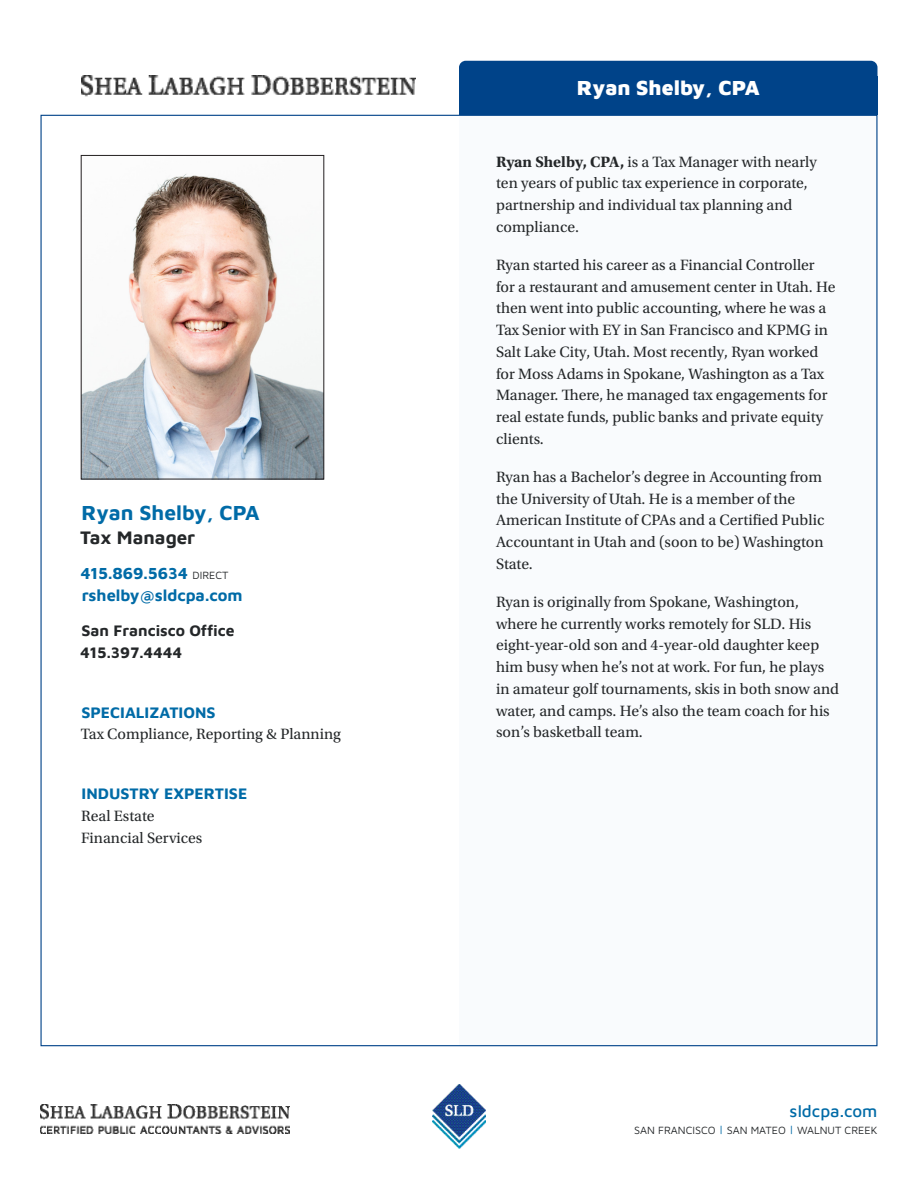
<style>
.page{position:relative;width:918px;height:1188px;background:#fff}
.page>*{position:absolute;margin:0;border:0;box-sizing:border-box;transform-origin:0 0}
.t1{font:900 21px "Maven Pro";color:#fff}
.contact_block_-_name{font:700 21px "Maven Pro";color:#006ba7}
.contact_block_-_titl{font:700 18.75px "Maven Pro";color:#242729}
.t2{font:500 16.95px "Maven Pro";letter-spacing:.005em;color:#006ba7}
.contact_block_-_ph{font:700 16.5px/21.8px "Maven Pro";color:#006ba7}
.bio-body{font:15.75px/21.8px "Utopia Std";color:#242729}
.contact_block_-_labe{font:700 15.75px "Maven Pro";color:#006ba7}
.contact_block_-_main{font:700 15.75px/21.8px "Maven Pro";color:#242729}
.t3{font:10.8px "Maven Pro";color:#242729}
.s1{font-weight:400;font-size:10.8px;color:#242729}
.s2{font-weight:700}
.s3{color:#006ba7}
</style>
<div class="page">
<div style="left:459px;top:115px;width:419px;height:931px;background:#f9fbfd"></div>
<div style="left:459px;top:61px;width:419px;height:27px;background:#004389;border-radius:7px"></div>
<div style="left:459px;top:76px;width:419px;height:39px;background:#004389"></div>
<img style="left:83px;top:174px;width:239px;height:303px">
<div style="left:81px;top:155px;width:243px;height:324px;border:1px solid #231f20"></div>
<img style="left:432px;top:1085px;width:54px;height:64px">
<img style="left:40px;top:1104px;width:249px;height:30px">
<img style="left:81px;top:76px;width:334px;height:21px">
<p class="contact_block_-_name" style="left:82px;top:498px;width:180px">Ryan Shelby, CPA</p>
<p class="contact_block_-_titl" style="left:80px;top:525px;width:117px">Tax Manager</p>
<p class="contact_block_-_ph" style="left:80px;top:562px;width:164px">415.869.5634 <span class="s1">DIRECT </span>rshelby@sldcpa.com</p>
<p class="contact_block_-_main" style="left:80px;top:619px;width:156px">San Francisco Office<br>415.397.4444</p>
<p class="contact_block_-_labe" style="left:81px;top:702px;width:136px">SPECIALIZATIONS</p>
<p class="bio-body" style="left:81px;top:724px;width:261px">Tax Compliance, Reporting &amp; Planning</p>
<p class="contact_block_-_labe" style="left:82px;top:783px;width:167px">INDUSTRY EXPERTISE</p>
<p class="bio-body" style="left:81px;top:805px;width:75px">Real Estate</p>
<p class="bio-body" style="left:81px;top:827px;width:123px">Financial Services</p>
<p class="t1" style="left:577px;top:73px;width:184px">Ryan Shelby, CPA</p>
<p class="bio-body" style="left:496px;top:151px;width:322px"><span class="s2">Ryan Shelby, CPA,</span> is a Tax Manager with nearly ten years of public tax experience in corporate, partnership and individual tax planning and compliance.</p>
<p class="bio-body" style="left:496px;top:254px;width:341px">Ryan started his career as a Financial Controller for a restaurant and amusement center in Utah. He then went into public accounting, where he was a Tax Senior with EY in San Francisco and KPMG in Salt Lake City, Utah. Most recently, Ryan worked for Moss Adams in Spokane, Washington as a Tax Manager. There, he managed tax engagements for real estate funds, public banks and private equity clients.</p>
<p class="bio-body" style="left:496px;top:466px;width:330px">Ryan has a Bachelor’s degree in Accounting from the University of Utah. He is a member of the American Institute of CPAs and a Certified Public Accountant in Utah and (soon to be) Washington State.</p>
<p class="bio-body" style="left:496px;top:591px;width:345px">Ryan is originally from Spokane, Washington, where he currently works remotely for SLD. His eight-year-old son and 4-year-old daughter keep him busy when he’s not at work. For fun, he plays in amateur golf tournaments, skis in both snow and water, and camps. He’s also the team coach for his son’s basketball team.</p>
<p class="t2" style="left:790px;top:1100px;width:89px">sldcpa.com</p>
<p class="t3" style="left:634px;top:1123px;width:245px">SAN FRANCISCO <span class="s3">|</span> SAN MATEO <span class="s3">|</span> WALNUT CREEK</p>
</div>
